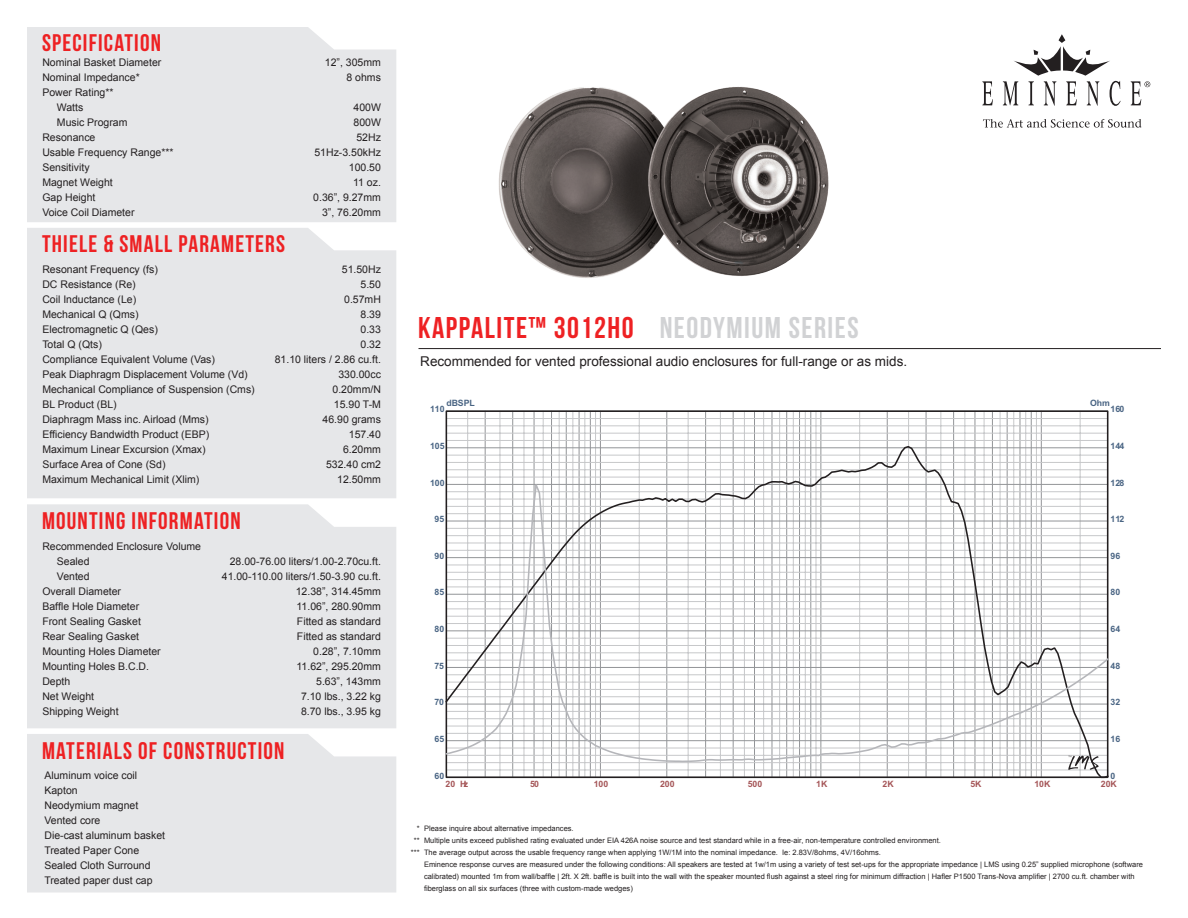
<style>
.page{position:relative;width:1188px;height:918px;background:#fff}
.page>*{position:absolute;margin:0;border:0;box-sizing:border-box;transform-origin:0 0}
.t1{font:30px "Bebas Neue";letter-spacing:.05em;color:#ee2123}
.t2{font:24px "Bebas Neue";letter-spacing:.05em;color:#ee2123}
.t3{font:13.5px "Arial";color:#231f20}
.t4{font:10.5px/15px "Arial";color:#231f20;text-align:right}
.t5{font:700 8.7px "Arial";color:#496483}
.t6{font:700 8.7px "Arial";color:#a55658}
.t7{font:7.5px/12px "Arial";color:#231f20}
.s1{color:#d1d2d4}
</style>
<div class="page">
<div style="left:27px;top:228px;width:369px;height:270px;background:#e6e7e9"></div>
<div style="left:27px;top:27px;width:369px;height:195px;background:#e6e7e9"></div>
<div style="left:27px;top:504px;width:369px;height:224px;background:#e6e7e9"></div>
<div style="left:27px;top:734px;width:369px;height:158px;background:#e6e7e9"></div>
<svg style="left:982px;top:81px;width:11px;height:24px"></svg>
<svg style="left:1003px;top:34px;width:118px;height:72px"></svg>
<svg style="left:1131px;top:81px;width:19px;height:24px"></svg>
<svg style="left:983px;top:119px;width:159px;height:9px"></svg>
<hr style="left:418px;top:348px;width:743px;height:1px;background:#231f20">
<img style="left:499px;top:86px;width:330px;height:192px">
<svg style="left:445px;top:410px;width:664px;height:35px"></svg>
<svg style="left:445px;top:445px;width:664px;height:334px"></svg>
<svg style="left:445px;top:478px;width:664px;height:285px"></svg>
<h2 class="t2" style="left:42px;top:30px;width:120px">SPECIFICATION</h2>
<p class="t4" style="left:42px;top:55px;width:121px">Nominal Basket Diameter</p>
<p class="t4" style="left:42px;top:70px;width:99px">Nominal Impedance*</p>
<p class="t4" style="left:42px;top:85px;width:73px">Power Rating**</p>
<p class="t4" style="left:57px;top:100px;width:28px">Watts</p>
<p class="t4" style="left:57px;top:115px;width:72px">Music Program</p>
<p class="t4" style="left:42px;top:130px;width:55px">Resonance</p>
<p class="t4" style="left:42px;top:145px;width:133px">Usable Frequency Range***</p>
<p class="t4" style="left:42px;top:160px;width:49px">Sensitivity</p>
<p class="t4" style="left:42px;top:175px;width:72px">Magnet Weight</p>
<p class="t4" style="left:42px;top:190px;width:55px">Gap Height</p>
<p class="t4" style="left:42px;top:205px;width:94px">Voice Coil Diameter</p>
<h2 class="t2" style="left:42px;top:231px;width:245px">THIELE &amp; SMALL PARAMETERS</h2>
<p class="t4" style="left:325px;top:55px;width:58px">12”, 305mm<br>8 ohms</p>
<p class="t4" style="left:313px;top:100px;width:69px">400W<br>800W<br>52Hz<br>51Hz-3.50kHz<br>100.50<br>11 oz.<br>0.36”, 9.27mm<br>3”, 76.20mm</p>
<p class="t4" style="left:42px;top:262px;width:214px;text-align:left">Resonant Frequency (fs)<br>DC Resistance (Re)<br>Coil Inductance (Le)<br>Mechanical Q (Qms)<br>Electromagnetic Q (Qes)<br>Total Q (Qts)<br>Compliance Equivalent Volume (Vas)<br>Peak Diaphragm Displacement Volume (Vd)<br>Mechanical Compliance of Suspension (Cms)<br>BL Product (BL)<br>Diaphragm Mass inc. Airload (Mms)<br>Efficiency Bandwidth Product (EBP)<br>Maximum Linear Excursion (Xmax)<br>Surface Area of Cone (Sd)<br>Maximum Mechanical Limit (Xlim)</p>
<h2 class="t2" style="left:42px;top:508px;width:200px">MOUNTING INFORMATION</h2>
<p class="t4" style="left:275px;top:262px;width:108px">51.50Hz<br>5.50<br>0.57mH<br>8.39<br>0.33<br>0.32<br>81.10 liters / 2.86 cu.ft.<br>330.00cc<br>0.20mm/N<br>15.90 T-M<br>46.90 grams<br>157.40<br>6.20mm<br>532.40 cm2<br>12.50mm</p>
<p class="t4" style="left:42px;top:539px;width:160px">Recommended Enclosure Volume</p>
<p class="t4" style="left:57px;top:554px;width:34px">Sealed</p>
<p class="t4" style="left:57px;top:569px;width:34px">Vented</p>
<p class="t4" style="left:42px;top:584px;width:80px">Overall Diameter</p>
<p class="t4" style="left:42px;top:599px;width:98px">Baffle Hole Diameter</p>
<p class="t4" style="left:42px;top:614px;width:100px">Front Sealing Gasket</p>
<p class="t4" style="left:42px;top:629px;width:98px">Rear Sealing Gasket</p>
<p class="t4" style="left:42px;top:644px;width:120px">Mounting Holes Diameter</p>
<p class="t4" style="left:42px;top:659px;width:108px">Mounting Holes B.C.D.</p>
<p class="t4" style="left:42px;top:674px;width:30px">Depth</p>
<p class="t4" style="left:42px;top:689px;width:53px">Net Weight</p>
<p class="t4" style="left:42px;top:704px;width:78px">Shipping Weight</p>
<p class="t4" style="left:222px;top:554px;width:161px">28.00-76.00 liters/1.00-2.70cu.ft.<br>41.00-110.00 liters/1.50-3.90 cu.ft.<br>12.38”, 314.45mm<br>11.06”, 280.90mm<br>Fitted as standard<br>Fitted as standard<br>0.28”, 7.10mm<br>11.62”, 295.20mm<br>5.63”, 143mm<br>7.10 lbs., 3.22 kg<br>8.70 lbs., 3.95 kg</p>
<h2 class="t2" style="left:42px;top:737px;width:244px">MATERIALS OF CONSTRUCTION</h2>
<p class="t4" style="left:44px;top:768px;width:122px;text-align:left">Aluminum voice coil<br>Kapton<br>Neodymium magnet<br>Vented core<br>Die-cast aluminum basket<br>Treated Paper Cone<br>Sealed Cloth Surround<br>Treated paper dust cap</p>
<h1 class="t1" style="left:418px;top:311px;width:442px">KAPPALITE™ 3012HO <span class="s1">NEODYMIUM SERIES</span></h1>
<p class="t3" style="left:420px;top:353px;width:488px">Recommended for vented professional audio enclosures for full-range or as mids.</p>
<p class="t5" style="left:446px;top:397px;width:30px">dBSPL</p>
<p class="t5" style="left:430px;top:404px;width:16px">110</p>
<p class="t5" style="left:1090px;top:397px;width:21px">Ohm</p>
<p class="t5" style="left:1111px;top:404px;width:15px">160</p>
<p class="t5" style="left:430px;top:440px;width:16px">105</p>
<p class="t5" style="left:1111px;top:440px;width:15px">144</p>
<p class="t5" style="left:430px;top:477px;width:16px">100</p>
<p class="t5" style="left:1111px;top:477px;width:15px">128</p>
<p class="t5" style="left:435px;top:513px;width:11px">95</p>
<p class="t5" style="left:1111px;top:513px;width:15px">112</p>
<p class="t5" style="left:435px;top:550px;width:11px">90</p>
<p class="t5" style="left:1111px;top:550px;width:11px">96</p>
<p class="t5" style="left:435px;top:587px;width:11px">85</p>
<p class="t5" style="left:1111px;top:587px;width:11px">80</p>
<p class="t5" style="left:435px;top:623px;width:11px">80</p>
<p class="t5" style="left:1111px;top:623px;width:11px">64</p>
<p class="t5" style="left:435px;top:660px;width:11px">75</p>
<p class="t5" style="left:1111px;top:660px;width:11px">48</p>
<p class="t5" style="left:435px;top:697px;width:11px">70</p>
<p class="t5" style="left:1111px;top:697px;width:11px">32</p>
<p class="t5" style="left:435px;top:733px;width:11px">65</p>
<p class="t5" style="left:1111px;top:733px;width:11px">16</p>
<p class="t5" style="left:435px;top:770px;width:11px">60</p>
<p class="t5" style="left:1111px;top:770px;width:6px">0</p>
<p class="t6" style="left:446px;top:778px;width:24px">20 Hz</p>
<p class="t6" style="left:530px;top:778px;width:10px">50</p>
<p class="t6" style="left:594px;top:778px;width:16px">100</p>
<p class="t6" style="left:660px;top:778px;width:16px">200</p>
<p class="t6" style="left:748px;top:778px;width:16px">500</p>
<p class="t6" style="left:816px;top:778px;width:13px">1K</p>
<p class="t6" style="left:883px;top:778px;width:13px">2K</p>
<p class="t6" style="left:970px;top:778px;width:13px">5K</p>
<p class="t6" style="left:1034px;top:778px;width:18px">10K</p>
<p class="t6" style="left:1101px;top:778px;width:18px">20K</p>
<p class="t7" style="left:411px;top:823px;width:10px;text-align:right">* ** ***</p>
<p class="t7" style="left:424px;top:823px;width:720px">Please inquire about alternative impedances.<br>Multiple units exceed published rating evaluated under EIA 426A noise source and test standard while in a free-air, non-temperature controlled environment.<br>The average output across the usable frequency range when applying 1W/1M into the nominal impedance. Ie: 2.83V/8ohms, 4V/16ohms.<br>Eminence response curves are measured under the following conditions: All speakers are tested at 1w/1m using a variety of test set-ups for the appropriate impedance | LMS using 0.25” supplied microphone (software calibrated) mounted 1m from wall/baffle | 2ft. X 2ft. baffle is built into the wall with the speaker mounted flush against a steel ring for minimum diffraction | Hafler P1500 Trans-Nova amplifier | 2700 cu.ft. chamber with fiberglass on all six surfaces (three with custom-made wedges)</p>
</div>
